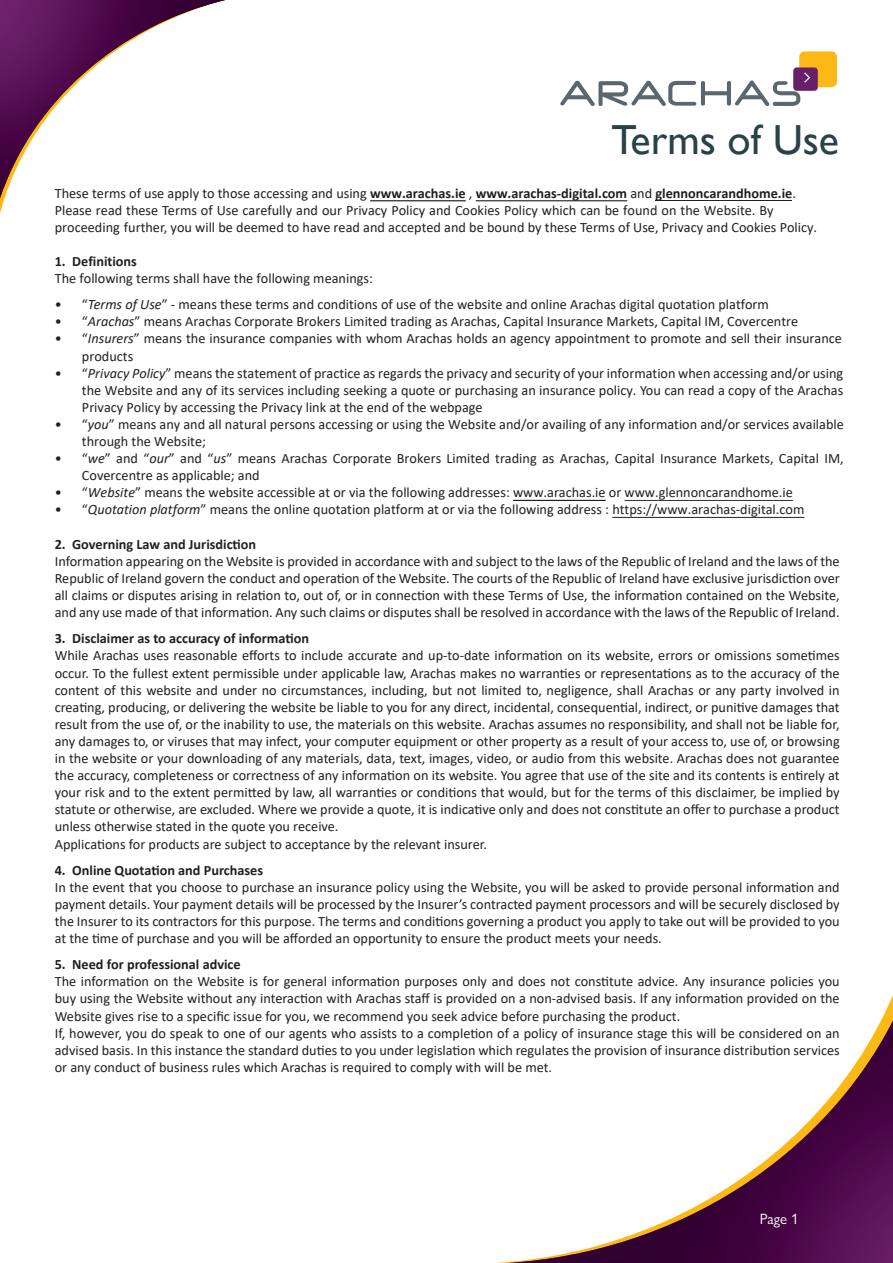
<style>
.page{position:relative;width:893px;height:1263px;background:#fff}
.page>*{position:absolute;margin:0;border:0;box-sizing:border-box;transform-origin:0 0}
.t1{font:42px "Gill Sans";color:#294246}
.t2{font:15px "Gill Sans Nova";color:#fff}
.t3{font:14.25px/17.1px "Calibri";color:#231f20;text-align:justify}
.t4{font:700 14.25px "Calibri";color:#231f20}
.s1{font-weight:700}
.s2{font-style:italic}
</style>
<div class="page">
<img style="left:0;top:0;width:225px;height:198px">
<img style="left:508px;top:1021px;width:385px;height:242px">
<div style="left:799px;top:51px;width:38px;height:36px;background:#fcb814;border-radius:5px"></div>
<div style="left:793px;top:67px;width:25px;height:24px;background:#6a2068;border-radius:4px"></div>
<svg style="left:560px;top:72px;width:250px;height:35px"></svg>
<hr style="left:370px;top:200px;width:96px;height:1px;background:#231f20">
<hr style="left:476px;top:200px;width:151px;height:1px;background:#231f20">
<hr style="left:655px;top:200px;width:137px;height:1px;background:#231f20">
<hr style="left:513px;top:500px;width:93px;height:1px;background:#231f20">
<hr style="left:625px;top:500px;width:168px;height:1px;background:#231f20">
<hr style="left:612px;top:517px;width:192px;height:1px;background:#231f20">
<p class="t1" style="left:612px;top:116px;width:229px">Terms of Use</p>
<p class="t3" style="left:55px;top:184px;width:764px;text-align:left">These terms of use apply to those accessing and using <span class="s1">www.arachas.ie</span> , <span class="s1">www.arachas-digital.com</span> and <span class="s1">glennoncarandhome.ie</span>.<br>Please read these Terms of Use carefully and our Privacy Policy and Cookies Policy which can be found on the Website. By proceeding further, you will be deemed to have read and accepted and be bound by these Terms of Use, Privacy and Cookies Policy.</p>
<p class="t3" style="left:55px;top:253px;width:320px"><span class="s1">1. Definitions<br></span>The following terms shall have the following meanings:</p>
<p class="t3" style="left:55px;top:296px;width:715px">• “<span class="s2">Terms of Use</span>” - means these terms and conditions of use of the website and online Arachas digital quotation platform</p>
<p class="t3" style="left:55px;top:313px;width:745px">• “<span class="s2">Arachas</span>” means Arachas Corporate Brokers Limited trading as Arachas, Capital Insurance Markets, Capital IM, Covercentre</p>
<p class="t3" style="left:82px;top:330px;width:761px;text-indent:-27px">• “<span class="s2">Insurers</span>” means the insurance companies with whom Arachas holds an agency appointment to promote and sell their insurance products</p>
<p class="t3" style="left:82px;top:364px;width:763px;text-indent:-27px">• “<span class="s2">Privacy Policy</span>” means the statement of practice as regards the privacy and security of your information when accessing and/or using the Website and any of its services including seeking a quote or purchasing an insurance policy. You can read a copy of the Arachas Privacy Policy by accessing the Privacy link at the end of the webpage</p>
<p class="t3" style="left:82px;top:415px;width:763px;text-indent:-27px">• “<span class="s2">you</span>” means any and all natural persons accessing or using the Website and/or availing of any information and/or services available through the Website;</p>
<p class="t3" style="left:82px;top:449px;width:763px;text-indent:-27px">• “<span class="s2">we</span>” and “<span class="s2">our</span>” and “<span class="s2">us</span>” means Arachas Corporate Brokers Limited trading as Arachas, Capital Insurance Markets, Capital IM,<br>Covercentre as applicable; and</p>
<p class="t3" style="left:55px;top:484px;width:739px">• “<span class="s2">Website</span>” means the website accessible at or via the following addresses: www.arachas.ie or www.glennoncarandhome.ie</p>
<p class="t3" style="left:55px;top:501px;width:751px">• “<span class="s2">Quotation platform</span>” means the online quotation platform at or via the following address : https://www.arachas-digital.com</p>
<p class="t4" style="left:55px;top:534px;width:203px">2. Governing Law and Jurisdiction</p>
<p class="t3" style="left:55px;top:552px;width:786px">Information appearing on the Website is provided in accordance with and subject to the laws of the Republic of Ireland and the laws of the Republic of Ireland govern the conduct and operation of the Website. The courts of the Republic of Ireland have exclusive jurisdiction over all claims or disputes arising in relation to, out of, or in connection with these Terms of Use, the information contained on the Website, and any use made of that information. Any such claims or disputes shall be resolved in accordance with the laws of the Republic of Ireland.</p>
<p class="t4" style="left:55px;top:628px;width:256px">3. Disclaimer as to accuracy of information</p>
<p class="t3" style="left:55px;top:647px;width:786px">While Arachas uses reasonable efforts to include accurate and up-to-date information on its website, errors or omissions sometimes occur. To the fullest extent permissible under applicable law, Arachas makes no warranties or representations as to the accuracy of the content of this website and under no circumstances, including, but not limited to, negligence, shall Arachas or any party involved in creating, producing, or delivering the website be liable to you for any direct, incidental, consequential, indirect, or punitive damages that result from the use of, or the inability to use, the materials on this website. Arachas assumes no responsibility, and shall not be liable for, any damages to, or viruses that may infect, your computer equipment or other property as a result of your access to, use of, or browsing in the website or your downloading of any materials, data, text, images, video, or audio from this website. Arachas does not guarantee the accuracy, completeness or correctness of any information on its website. You agree that use of the site and its contents is entirely at your risk and to the extent permitted by law, all warranties or conditions that would, but for the terms of this disclaimer, be implied by statute or otherwise, are excluded. Where we provide a quote, it is indicative only and does not constitute an offer to purchase a product unless otherwise stated in the quote you receive.</p>
<p class="t3" style="left:55px;top:835px;width:434px">Applications for products are subject to acceptance by the relevant insurer.</p>
<p class="t4" style="left:55px;top:860px;width:210px">4. Online Quotation and Purchases</p>
<p class="t3" style="left:55px;top:878px;width:786px">In the event that you choose to purchase an insurance policy using the Website, you will be asked to provide personal information and payment details. Your payment details will be processed by the Insurer’s contracted payment processors and will be securely disclosed by the Insurer to its contractors for this purpose. The terms and conditions governing a product you apply to take out will be provided to you at the time of purchase and you will be afforded an opportunity to ensure the product meets your needs.</p>
<p class="t4" style="left:55px;top:954px;width:187px">5. Need for professional advice</p>
<p class="t3" style="left:55px;top:973px;width:786px">The information on the Website is for general information purposes only and does not constitute advice. Any insurance policies you buy using the Website without any interaction with Arachas staff is provided on a non-advised basis. If any information provided on the Website gives rise to a specific issue for you, we recommend you seek advice before purchasing the product.</p>
<p class="t3" style="left:55px;top:1024px;width:786px">If, however, you do speak to one of our agents who assists to a completion of a policy of insurance stage this will be considered on an advised basis. In this instance the standard duties to you under legislation which regulates the provision of insurance distribution services or any conduct of business rules which Arachas is required to comply with will be met.</p>
<p class="t2" style="left:760px;top:1209px;width:40px">Page 1</p>
</div>
